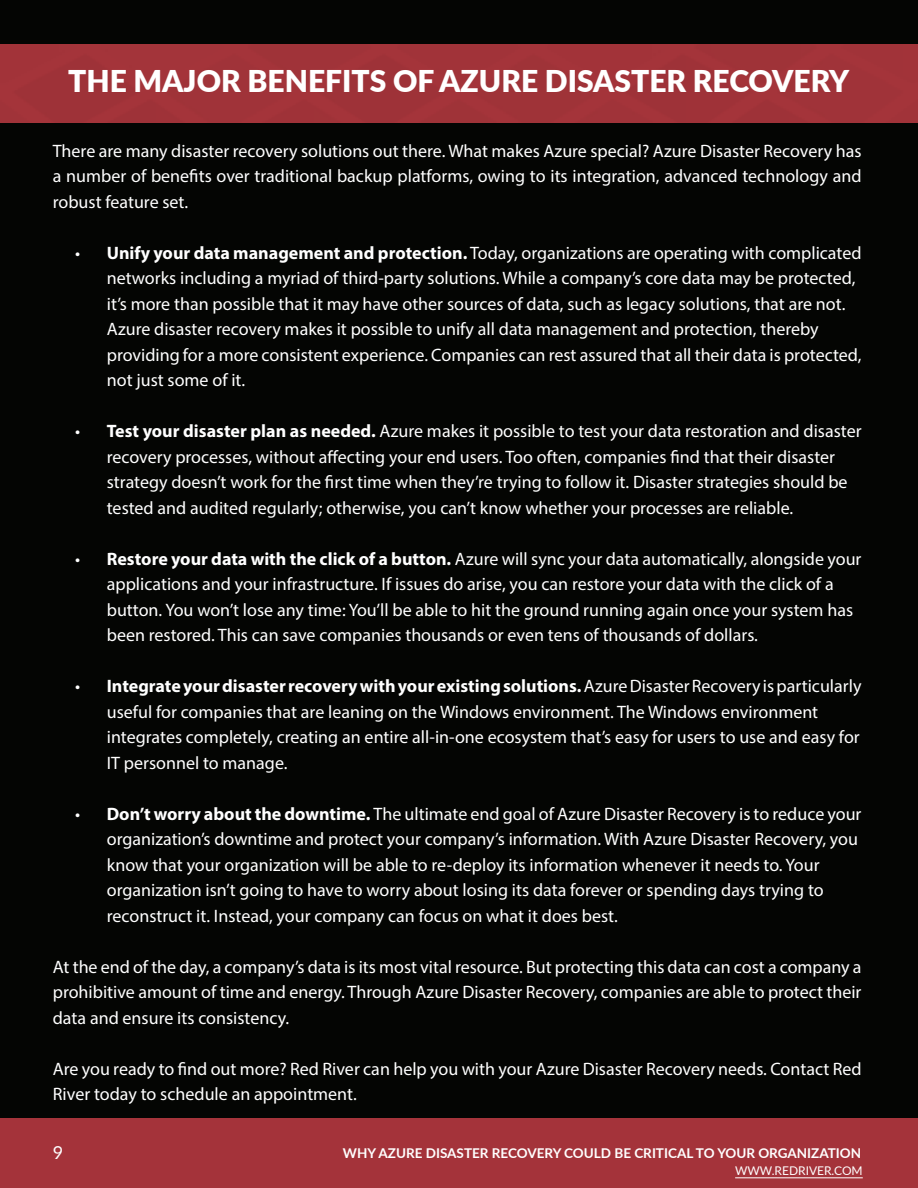
<style>
.page{position:relative;width:918px;height:1188px;background:#fff}
.page>*{position:absolute;margin:0;border:0;box-sizing:border-box;transform-origin:0 0}
.t1{font:900 30px "Lato";color:#fff}
.t2{font:18px/25.5px "Myriad Pro";color:#fff;text-align:justify}
.t3{font:700 18px "Myriad Pro";color:#fff}
.t4{font:18px "Lato";color:#fff}
.t5{font:700 13.5px "Lato";color:#fff}
.t6{font:12px "Lato";color:#fff}
.s1{font-weight:700}
.s2{font-weight:400}
</style>
<div class="page">
<div style="left:0;top:1118px;width:918px;height:70px;background:#a4333a"></div>
<hr style="left:735px;top:1178px;width:128px;height:1px;background:#fff">
<div style="left:0;top:0;width:918px;height:1118px;background:#040503"></div>
<div style="left:0;top:45px;width:918px;height:77px;background:#a03339"></div>
<p class="t1" style="left:68px;top:59px;width:783px">THE MAJOR BENEFITS OF AZURE DISASTER RECOVERY</p>
<p class="t2" style="left:53px;top:138px;width:810px">There are many disaster recovery solutions out there. What makes Azure special? Azure Disaster Recovery has a number of benefits over traditional backup platforms, owing to its integration, advanced technology and robust feature set.</p>
<p class="t2" style="left:75px;top:240px;width:788px">• <span class="s1">Unify your data management and protection.</span> Today, organizations are operating with complicated</p>
<p class="t2" style="left:107px;top:265px;width:750px">networks including a myriad of third-party solutions. While a company’s core data may be protected,</p>
<p class="t2" style="left:107px;top:291px;width:740px">it’s more than possible that it may have other sources of data, such as legacy solutions, that are not.</p>
<p class="t2" style="left:107px;top:316px;width:713px">Azure disaster recovery makes it possible to unify all data management and protection, thereby</p>
<p class="t2" style="left:107px;top:342px;width:756px">providing for a more consistent experience. Companies can rest assured that all their data is protected,</p>
<p class="t2" style="left:107px;top:367px;width:140px">not just some of it.</p>
<p class="t2" style="left:75px;top:418px;width:788px">• <span class="s1">Test your disaster plan as needed.</span> Azure makes it possible to test your data restoration and disaster</p>
<p class="t2" style="left:107px;top:444px;width:730px">recovery processes, without affecting your end users. Too often, companies find that their disaster</p>
<p class="t2" style="left:107px;top:469px;width:742px">strategy doesn’t work for the first time when they’re trying to follow it. Disaster strategies should be</p>
<p class="t2" style="left:107px;top:495px;width:688px">tested and audited regularly; otherwise, you can’t know whether your processes are reliable.</p>
<p class="t2" style="left:75px;top:546px;width:788px">• <span class="s1">Restore your data with the click of a button.</span> Azure will sync your data automatically, alongside your</p>
<p class="t2" style="left:107px;top:571px;width:728px">applications and your infrastructure. If issues do arise, you can restore your data with the click of a</p>
<p class="t2" style="left:107px;top:597px;width:748px">button. You won’t lose any time: You’ll be able to hit the ground running again once your system has</p>
<p class="t2" style="left:107px;top:622px;width:653px">been restored. This can save companies thousands or even tens of thousands of dollars.</p>
<p class="t3" style="left:75px;top:675px;width:788px"><span class="s2">•</span> Integrate your disaster recovery with your existing solutions. <span class="s2">Azure Disaster Recovery is particularly</span></p>
<p class="t2" style="left:107px;top:699px;width:713px">useful for companies that are leaning on the Windows environment. The Windows environment</p>
<p class="t2" style="left:107px;top:724px;width:754px">integrates completely, creating an entire all-in-one ecosystem that’s easy for users to use and easy for</p>
<p class="t2" style="left:107px;top:750px;width:182px">IT personnel to manage.</p>
<p class="t2" style="left:75px;top:801px;width:788px">• <span class="s1">Don’t worry about the downtime.</span> The ultimate end goal of Azure Disaster Recovery is to reduce your</p>
<p class="t2" style="left:107px;top:826px;width:753px">organization’s downtime and protect your company’s information. With Azure Disaster Recovery, you</p>
<p class="t2" style="left:107px;top:852px;width:714px">know that your organization will be able to re-deploy its information whenever it needs to. Your</p>
<p class="t2" style="left:107px;top:877px;width:719px">organization isn’t going to have to worry about losing its data forever or spending days trying to</p>
<p class="t2" style="left:107px;top:903px;width:513px">reconstruct it. Instead, your company can focus on what it does best.</p>
<p class="t2" style="left:53px;top:954px;width:810px">At the end of the day, a company’s data is its most vital resource. But protecting this data can cost a company a prohibitive amount of time and energy. Through Azure Disaster Recovery, companies are able to protect their data and ensure its consistency.</p>
<p class="t2" style="left:53px;top:1056px;width:810px">Are you ready to find out more? Red River can help you with your Azure Disaster Recovery needs. Contact Red<br>River today to schedule an appointment.</p>
<p class="t4" style="left:53px;top:1140px;width:12px">9</p>
<p class="t5" style="left:343px;top:1143px;width:520px">WHY AZURE DISASTER RECOVERY COULD BE CRITICAL TO YOUR ORGANIZATION</p>
<p class="t6" style="left:735px;top:1162px;width:129px">WWW.REDRIVER.COM</p>
</div>
